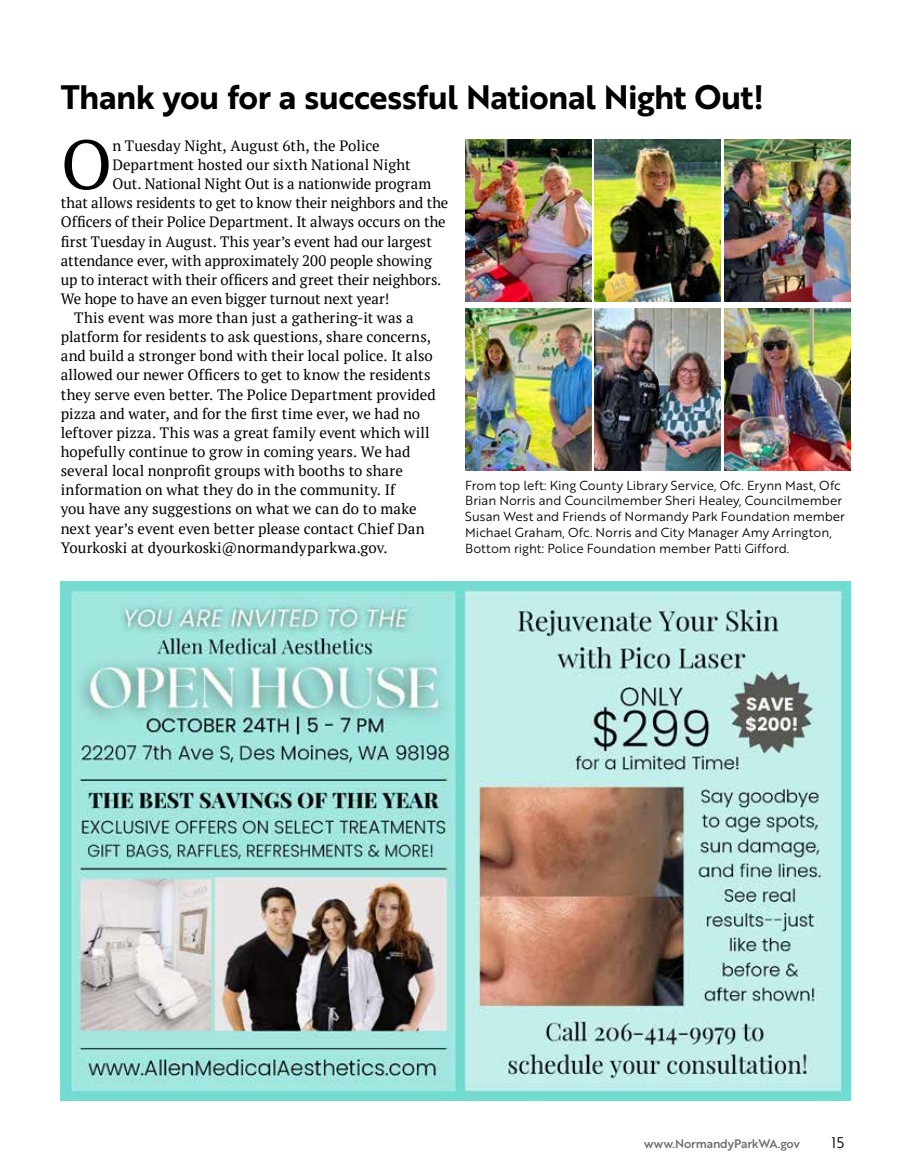
<style>
.page{position:relative;width:905px;height:1175px;background:#fff}
.page>*{position:absolute;margin:0;border:0;box-sizing:border-box;transform-origin:0 0}
.t1{font:69.6px "PT Serif";color:#000}
.t2{font:33px "Brother 1816 Bold";letter-spacing:-.015em;color:#000}
.t3{font:15px "PT Serif";color:#000}
.t4{font:15px "Brother 1816 Book";color:#000}
.t5{font:12.75px/15.8px "Brother 1816 Book";color:#000}
.t6{font:12px "Brother 1816 Medium";letter-spacing:-.015em;color:#6d6e71}
</style>
<div class="page">
<img style="left:465px;top:139px;width:126px;height:162px">
<img style="left:595px;top:139px;width:126px;height:162px">
<img style="left:724px;top:139px;width:126px;height:162px">
<img style="left:465px;top:309px;width:126px;height:162px">
<img style="left:595px;top:309px;width:126px;height:162px">
<img style="left:724px;top:309px;width:126px;height:162px">
<img style="left:61px;top:581px;width:789px;height:519px">
<h2 class="t2" style="left:61px;top:72px;width:705px">Thank you for a successful National Night Out!</h2>
<h1 class="t1" style="left:61px;top:119px;width:53px">O</h1>
<p class="t3" style="left:112px;top:136px;width:269px">n Tuesday Night, August 6th, the Police</p>
<p class="t3" style="left:112px;top:155px;width:300px">Department hosted our sixth National Night</p>
<p class="t3" style="left:112px;top:174px;width:320px">Out. National Night Out is a nationwide program</p>
<p class="t3" style="left:61px;top:193px;width:389px">that allows residents to get to know their neighbors and the</p>
<p class="t3" style="left:61px;top:212px;width:386px">Officers of their Police Department. It always occurs on the</p>
<p class="t3" style="left:61px;top:231px;width:372px">first Tuesday in August. This year’s event had our largest</p>
<p class="t3" style="left:61px;top:251px;width:372px">attendance ever, with approximately 200 people showing</p>
<p class="t3" style="left:61px;top:270px;width:382px">up to interact with their officers and greet their neighbors.</p>
<p class="t3" style="left:61px;top:289px;width:330px">We hope to have an even bigger turnout next year!</p>
<p class="t3" style="left:74px;top:308px;width:341px">This event was more than just a gathering-it was a</p>
<p class="t3" style="left:61px;top:327px;width:372px">platform for residents to ask questions, share concerns,</p>
<p class="t3" style="left:61px;top:346px;width:373px">and build a stronger bond with their local police. It also</p>
<p class="t3" style="left:61px;top:365px;width:371px">allowed our newer Officers to get to know the residents</p>
<p class="t3" style="left:61px;top:384px;width:376px">they serve even better. The Police Department provided</p>
<p class="t3" style="left:61px;top:404px;width:361px">pizza and water, and for the first time ever, we had no</p>
<p class="t3" style="left:61px;top:423px;width:370px">leftover pizza. This was a great family event which will</p>
<p class="t3" style="left:61px;top:442px;width:351px">hopefully continue to grow in coming years. We had</p>
<p class="t3" style="left:61px;top:461px;width:344px">several local nonprofit groups with booths to share</p>
<p class="t3" style="left:61px;top:480px;width:336px">information on what they do in the community. If</p>
<p class="t3" style="left:61px;top:499px;width:357px">you have any suggestions on what we can do to make</p>
<p class="t3" style="left:61px;top:518px;width:365px">next year’s event even better please contact Chief Dan</p>
<p class="t3" style="left:61px;top:537px;width:328px">Yourkoski at dyourkoski@normandyparkwa.gov.</p>
<p class="t5" style="left:465px;top:476px;width:381px">From top left: King County Library Service, Ofc. Erynn Mast, Ofc Brian Norris and Councilmember Sheri Healey, Councilmember Susan West and Friends of Normandy Park Foundation member Michael Graham, Ofc. Norris and City Manager Amy Arrington, Bottom right: Police Foundation member Patti Gifford.</p>
<p class="t6" style="left:644px;top:1134px;width:157px">www.NormandyParkWA.gov</p>
<p class="t4" style="left:831px;top:1131px;width:14px">15</p>
</div>
